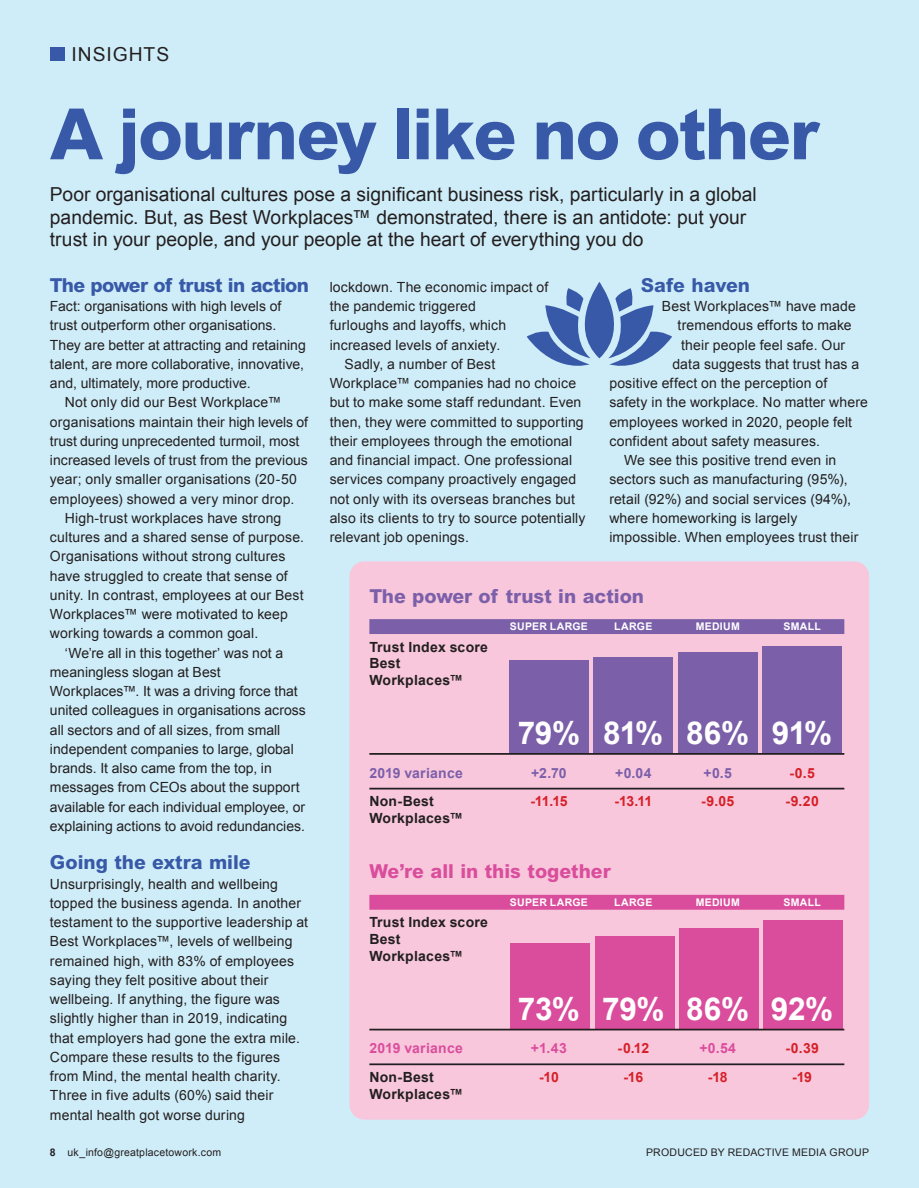
<style>
.page{position:relative;width:919px;height:1188px;background:#fff}
.page>*{position:absolute;margin:0;border:0;box-sizing:border-box;transform-origin:0 0}
.t1{font:800 70.88px "Arial";letter-spacing:-.025em;color:#3759a7}
.t2{font:700 31.5px "Arial";letter-spacing:-.01em;color:#fff}
.t3{font:19.25px/22.8px "Arial";color:#231f20}
.t4{font:800 19.25px "Arial";letter-spacing:-.015em;color:#3759a7}
.t5{font:800 19.25px "Arial";color:#7b5fa9}
.t6{font:800 19.25px "Arial";color:#da4d9c}
.t7{font:19.25px "Arial";letter-spacing:.05em;color:#231f20}
.t8{font:14px/19.2px "Arial";letter-spacing:.01em;color:#231f20}
.t9{font:700 14px/16.6px "Arial";letter-spacing:.015em;color:#231f20}
.t10{font:700 14px "Arial";letter-spacing:-.02em;color:#d62027}
.t11{font:700 14px "Arial";letter-spacing:.02em;color:#7b5fa9}
.t12{font:700 14px "Arial";letter-spacing:.02em;color:#da4d9c}
.t13{font:10.5px "Arial";letter-spacing:.02em;color:#231f20}
.t14{font:700 10.5px "Arial";letter-spacing:.03em;color:#fff}
.s1{font-weight:700}
</style>
<div class="page">
<div style="left:0;top:0;width:918px;height:1188px;background:#cfedf8"></div>
<div style="left:349px;top:561px;width:519px;height:559px;background:#f8c7dc;border-radius:15px"></div>
<div style="left:509px;top:660px;width:79px;height:94px;background:#7b5fa9"></div>
<div style="left:593px;top:658px;width:80px;height:96px;background:#7b5fa9"></div>
<div style="left:677px;top:652px;width:80px;height:102px;background:#7b5fa9"></div>
<div style="left:762px;top:646px;width:79px;height:108px;background:#7b5fa9"></div>
<div style="left:510px;top:943px;width:79px;height:87px;background:#da4d9c"></div>
<div style="left:594px;top:936px;width:80px;height:94px;background:#da4d9c"></div>
<div style="left:679px;top:928px;width:79px;height:102px;background:#da4d9c"></div>
<div style="left:763px;top:921px;width:79px;height:109px;background:#da4d9c"></div>
<div style="left:369px;top:619px;width:475px;height:15px;background:#7b5fa9"></div>
<hr style="left:369px;top:753px;width:475px;height:2px;background:#231f20">
<hr style="left:369px;top:788px;width:475px;height:1px;background:#231f20">
<div style="left:369px;top:895px;width:475px;height:15px;background:#da4d9c"></div>
<hr style="left:369px;top:1029px;width:475px;height:1px;background:#231f20">
<hr style="left:369px;top:1063px;width:475px;height:2px;background:#231f20">
<svg style="left:526px;top:282px;width:146px;height:84px"></svg>
<div style="left:50px;top:47px;width:14px;height:14px;background:#3759a7"></div>
<h3 class="t7" style="left:71px;top:41px;width:99px">INSIGHTS</h3>
<h1 class="t1" style="left:50px;top:92px;width:770px">A journey like no other</h1>
<p class="t3" style="left:50px;top:183px;width:708px">Poor organisational cultures pose a significant business risk, particularly in a global pandemic. But, as Best Workplaces™ demonstrated, there is an antidote: put your trust in your people, and your people at the heart of everything you do</p>
<h3 class="t4" style="left:50px;top:274px;width:260px">The power of trust in action</h3>
<p class="t8" style="left:50px;top:297px;width:233px">Fact: organisations with high levels of</p>
<p class="t8" style="left:50px;top:316px;width:228px">trust outperform other organisations.</p>
<p class="t8" style="left:50px;top:335px;width:257px">They are better at attracting and retaining</p>
<p class="t8" style="left:50px;top:354px;width:255px">talent, are more collaborative, innovative,</p>
<p class="t8" style="left:50px;top:374px;width:202px">and, ultimately, more productive.</p>
<p class="t8" style="left:65px;top:393px;width:218px">Not only did our Best Workplace™</p>
<p class="t8" style="left:50px;top:412px;width:259px">organisations maintain their high levels of</p>
<p class="t8" style="left:50px;top:431px;width:251px">trust during unprecedented turmoil, most</p>
<p class="t8" style="left:50px;top:451px;width:259px">increased levels of trust from the previous</p>
<p class="t8" style="left:50px;top:470px;width:248px">year; only smaller organisations (20-50</p>
<p class="t8" style="left:50px;top:489px;width:246px">employees) showed a very minor drop.</p>
<p class="t8" style="left:65px;top:508px;width:218px">High-trust workplaces have strong</p>
<p class="t8" style="left:50px;top:528px;width:255px">cultures and a shared sense of purpose.</p>
<p class="t8" style="left:50px;top:547px;width:237px">Organisations without strong cultures</p>
<p class="t8" style="left:50px;top:566px;width:239px">have struggled to create that sense of</p>
<p class="t8" style="left:50px;top:585px;width:255px">unity. In contrast, employees at our Best</p>
<p class="t8" style="left:50px;top:605px;width:239px">Workplaces™ were motivated to keep</p>
<p class="t8" style="left:50px;top:624px;width:210px">working towards a common goal.</p>
<p class="t8" style="left:65px;top:643px;width:220px">‘We’re all in this together’ was not a</p>
<p class="t8" style="left:50px;top:662px;width:172px">meaningless slogan at Best</p>
<p class="t8" style="left:50px;top:682px;width:249px">Workplaces™. It was a driving force that</p>
<p class="t8" style="left:50px;top:701px;width:257px">united colleagues in organisations across</p>
<p class="t8" style="left:50px;top:720px;width:232px">all sectors and of all sizes, from small</p>
<p class="t8" style="left:50px;top:739px;width:245px">independent companies to large, global</p>
<p class="t8" style="left:50px;top:759px;width:223px">brands. It also came from the top, in</p>
<p class="t8" style="left:50px;top:778px;width:251px">messages from CEOs about the support</p>
<p class="t8" style="left:50px;top:797px;width:257px">available for each individual employee, or</p>
<p class="t8" style="left:50px;top:816px;width:256px">explaining actions to avoid redundancies.</p>
<h3 class="t4" style="left:50px;top:851px;width:202px">Going the extra mile</h3>
<p class="t8" style="left:50px;top:874px;width:259px">Unsurprisingly, health and wellbeing topped the business agenda. In another testament to the supportive leadership at Best Workplaces™, levels of wellbeing remained high, with 83% of employees saying they felt positive about their wellbeing. If anything, the figure was slightly higher than in 2019, indicating that employers had gone the extra mile.<br>Compare these results to the figures from Mind, the mental health charity.<br>Three in five adults (60%) said their mental health got worse during</p>
<p class="t8" style="left:329px;top:277px;width:220px">lockdown. The economic impact of</p>
<p class="t8" style="left:329px;top:297px;width:148px">the pandemic triggered</p>
<p class="t8" style="left:329px;top:316px;width:178px">furloughs and layoffs, which</p>
<p class="t8" style="left:329px;top:335px;width:172px">increased levels of anxiety.</p>
<p class="t8" style="left:344px;top:354px;width:152px">Sadly, a number of Best</p>
<p class="t8" style="left:329px;top:374px;width:248px">Workplace™ companies had no choice</p>
<p class="t8" style="left:329px;top:393px;width:253px">but to make some staff redundant. Even</p>
<p class="t8" style="left:329px;top:412px;width:255px">then, they were committed to supporting</p>
<p class="t8" style="left:329px;top:431px;width:244px">their employees through the emotional</p>
<p class="t8" style="left:329px;top:451px;width:244px">and financial impact. One professional</p>
<p class="t8" style="left:329px;top:470px;width:248px">services company proactively engaged</p>
<p class="t8" style="left:329px;top:489px;width:247px">not only with its overseas branches but</p>
<p class="t8" style="left:329px;top:508px;width:257px">also its clients to try to source potentially</p>
<p class="t8" style="left:329px;top:528px;width:141px">relevant job openings.</p>
<h3 class="t4" style="left:640px;top:274px;width:111px">Safe haven</h3>
<p class="t8" style="left:661px;top:297px;width:195px">Best Workplaces™ have made</p>
<p class="t8" style="left:677px;top:316px;width:175px">tremendous efforts to make</p>
<p class="t8" style="left:681px;top:335px;width:165px">their people feel safe. Our</p>
<p class="t8" style="left:672px;top:354px;width:188px">data suggests that trust has a</p>
<p class="t8" style="left:609px;top:374px;width:219px">positive effect on the perception of</p>
<p class="t8" style="left:609px;top:393px;width:260px">safety in the workplace. No matter where</p>
<p class="t8" style="left:609px;top:412px;width:244px">employees worked in 2020, people felt</p>
<p class="t8" style="left:609px;top:431px;width:212px">confident about safety measures.</p>
<p class="t8" style="left:624px;top:451px;width:213px">We see this positive trend even in</p>
<p class="t8" style="left:609px;top:470px;width:240px">sectors such as manufacturing (95%),</p>
<p class="t8" style="left:609px;top:489px;width:243px">retail (92%) and social services (94%),</p>
<p class="t8" style="left:609px;top:508px;width:189px">where homeworking is largely</p>
<p class="t8" style="left:609px;top:528px;width:250px">impossible. When employees trust their</p>
<h3 class="t5" style="left:369px;top:584px;width:276px">The power of trust in action</h3>
<p class="t9" style="left:369px;top:639px;width:120px">Trust Index score<br>Best<br>Workplaces™</p>
<p class="t14" style="left:510px;top:620px;width:79px">SUPER LARGE</p>
<p class="t14" style="left:614px;top:620px;width:39px">LARGE</p>
<p class="t14" style="left:695px;top:620px;width:46px">MEDIUM</p>
<p class="t14" style="left:783px;top:620px;width:39px">SMALL</p>
<h2 class="t2" style="left:517px;top:712px;width:316px">79% 81% 86% 91%</h2>
<p class="t11" style="left:369px;top:763px;width:95px">2019 variance</p>
<p class="t11" style="left:531px;top:763px;width:37px">+2.70</p>
<p class="t11" style="left:615px;top:763px;width:38px">+0.04</p>
<p class="t11" style="left:703px;top:763px;width:30px">+0.5</p>
<p class="t10" style="left:789px;top:763px;width:27px">-0.5</p>
<p class="t9" style="left:369px;top:793px;width:95px">Non-Best<br>Workplaces™</p>
<p class="t10" style="left:530px;top:792px;width:39px">-11.15</p>
<p class="t10" style="left:614px;top:792px;width:39px">-13.11</p>
<p class="t10" style="left:701px;top:792px;width:34px">-9.05</p>
<p class="t10" style="left:785px;top:792px;width:35px">-9.20</p>
<h3 class="t6" style="left:369px;top:860px;width:243px">We’re all in this together</h3>
<p class="t9" style="left:369px;top:915px;width:120px">Trust Index score<br>Best<br>Workplaces™</p>
<p class="t14" style="left:510px;top:895px;width:79px">SUPER LARGE</p>
<p class="t14" style="left:614px;top:895px;width:39px">LARGE</p>
<p class="t14" style="left:695px;top:895px;width:46px">MEDIUM</p>
<p class="t14" style="left:783px;top:895px;width:39px">SMALL</p>
<h2 class="t2" style="left:518px;top:988px;width:317px">73% 79% 86% 92%</h2>
<p class="t12" style="left:369px;top:1039px;width:95px">2019 variance</p>
<p class="t12" style="left:531px;top:1039px;width:37px">+1.43</p>
<p class="t10" style="left:617px;top:1039px;width:33px">-0.12</p>
<p class="t12" style="left:699px;top:1039px;width:38px">+0.54</p>
<p class="t10" style="left:785px;top:1039px;width:35px">-0.39</p>
<p class="t9" style="left:369px;top:1069px;width:95px">Non-Best<br>Workplaces™</p>
<p class="t10" style="left:539px;top:1068px;width:21px">-10</p>
<p class="t10" style="left:623px;top:1068px;width:21px">-16</p>
<p class="t10" style="left:707px;top:1068px;width:21px">-18</p>
<p class="t10" style="left:792px;top:1068px;width:21px">-19</p>
<p class="t13" style="left:50px;top:1146px;width:173px"><span class="s1">8</span> uk_info@greatplacetowork.com</p>
<p class="t13" style="left:646px;top:1146px;width:224px">PRODUCED BY REDACTIVE MEDIA GROUP</p>
</div>
